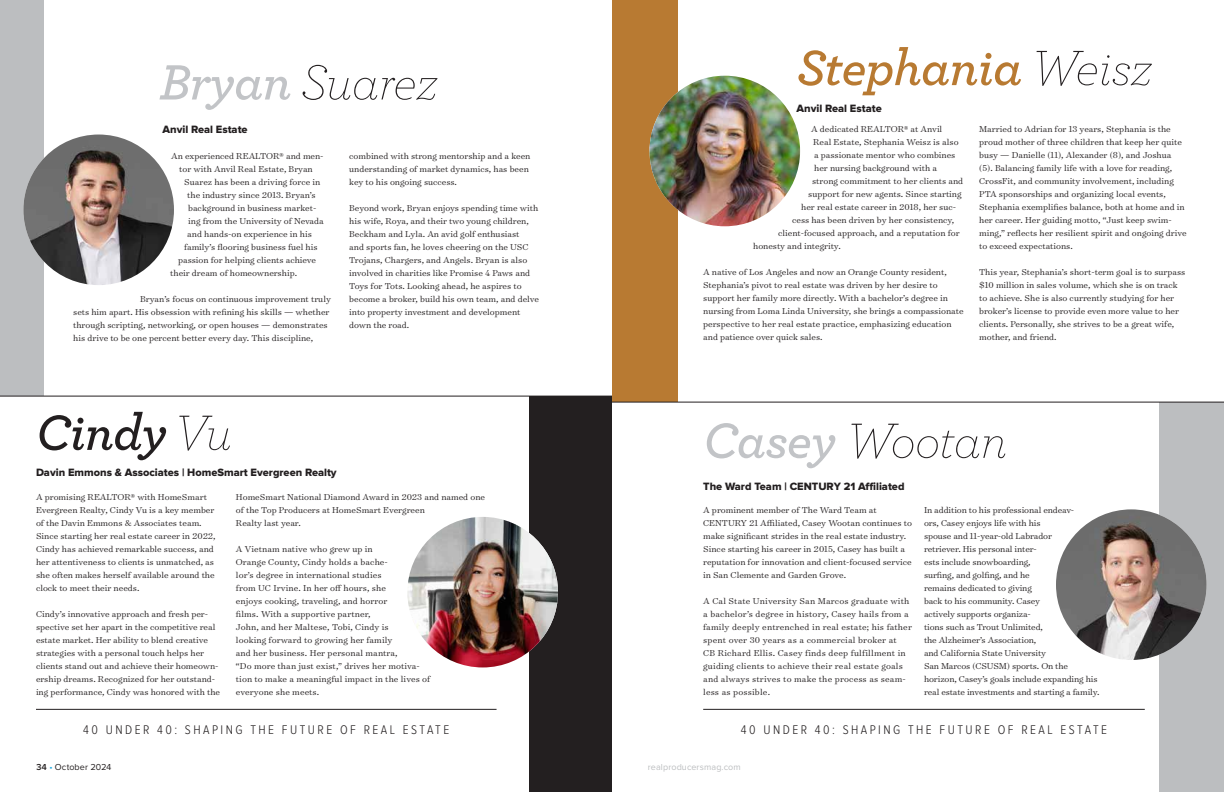
<style>
.page{position:relative;width:1224px;height:792px;background:#fff}
.page>*{position:absolute;margin:0;border:0;box-sizing:border-box;transform-origin:0 0}
.t1{font:italic 200 52px "Archer Pro";letter-spacing:-.015em;color:#231f20}
.t2{font:italic 600 52px "Archer Pro";letter-spacing:-.015em;color:#b87a32}
.t3{font:italic 600 52px "Archer Pro";letter-spacing:-.015em;color:#231f20}
.t4{font:300 13px "Proxima Nova Cond";letter-spacing:.19em;color:#231f20}
.t5{font:11px "Proxima Nova Extrabld";color:#231f20}
.t6{font:300 9.8px/13px "Surveyor Text";color:#231f20}
.t7{font:300 9.8px/13px "Surveyor Text";letter-spacing:.02em;color:#231f20}
.t8{font:9px "Proxima Nova";letter-spacing:.01em;color:#bcbec0}
.t9{font:9px "Proxima Nova";letter-spacing:.01em;color:#231f20}
.s1{font-weight:600;color:#c2c4c7}
.s2{font-weight:200}
.s3{font-weight:200;color:#231f20}
.s4{font-weight:600}
.s5{color:#19a8e0}
</style>
<div class="page">
<div style="left:0;top:0;width:44px;height:396px;background:#bcbec0"></div>
<div style="left:530px;top:396px;width:82px;height:396px;background:#231f20"></div>
<img style="left:407px;top:517px;width:151px;height:150px;border-radius:75px">
<img style="left:23px;top:135px;width:151px;height:150px;border-radius:75px">
<hr style="left:0;top:396px;width:612px;height:1px;background:#231f20">
<div style="left:612px;top:0;width:66px;height:402px;background:#b87a32"></div>
<div style="left:1160px;top:402px;width:64px;height:390px;background:#bcbec0"></div>
<hr style="left:612px;top:402px;width:612px;height:1px;background:#231f20">
<hr style="left:36px;top:709px;width:461px;height:1px;background:#231f20">
<hr style="left:703px;top:709px;width:442px;height:1px;background:#231f20">
<img style="left:650px;top:76px;width:150px;height:150px;border-radius:75px">
<img style="left:1056px;top:509px;width:151px;height:151px;border-radius:75px">
<h1 class="t1" style="left:159px;top:48px;width:280px"><span class="s1">Bryan</span> Suarez</h1>
<p class="t5" style="left:162px;top:124px;width:87px">Anvil Real Estate</p>
<p class="t6" style="left:171px;top:149px;width:154px">An experienced REALTOR® and men-</p>
<p class="t6" style="left:179px;top:162px;width:135px">tor with Anvil Real Estate, Bryan</p>
<p class="t6" style="left:184px;top:175px;width:138px">Suarez has been a driving force in</p>
<p class="t6" style="left:187px;top:188px;width:130px">the industry since 2013. Bryan’s</p>
<p class="t6" style="left:188px;top:201px;width:130px">background in business market-</p>
<p class="t6" style="left:188px;top:214px;width:137px">ing from the University of Nevada</p>
<p class="t6" style="left:187px;top:227px;width:126px">and hands-on experience in his</p>
<p class="t6" style="left:184px;top:240px;width:135px">family’s flooring business fuel his</p>
<p class="t6" style="left:178px;top:253px;width:139px">passion for helping clients achieve</p>
<p class="t6" style="left:170px;top:266px;width:128px">their dream of homeownership.</p>
<p class="t6" style="left:73px;top:292px;width:259px;text-indent:67px">Bryan’s focus on continuous improvement truly sets him apart. His obsession with refining his skills — whether through scripting, networking, or open houses — demonstrates his drive to be one percent better every day. This discipline,</p>
<p class="t6" style="left:349px;top:149px;width:183px">combined with strong mentorship and a keen understanding of market dynamics, has been key to his ongoing success.</p>
<p class="t6" style="left:349px;top:201px;width:191px">Beyond work, Bryan enjoys spending time with his wife, Roya, and their two young children, Beckham and Lyla. An avid golf enthusiast<br>and sports fan, he loves cheering on the USC Trojans, Chargers, and Angels. Bryan is also involved in charities like Promise 4 Paws and Toys for Tots. Looking ahead, he aspires to become a broker, build his own team, and delve into property investment and development down the road.</p>
<h1 class="t3" style="left:36px;top:393px;width:198px">Cindy<span class="s2">Vu</span></h1>
<p class="t5" style="left:36px;top:467px;width:302px">Davin Emmons &amp; Associates | HomeSmart Evergreen Realty</p>
<p class="t6" style="left:36px;top:490px;width:181px">A promising REALTOR® with HomeSmart Evergreen Realty, Cindy Vu is a key member of the Davin Emmons &amp; Associates team.<br>Since starting her real estate career in 2022, Cindy has achieved remarkable success, and her attentiveness to clients is unmatched, as she often makes herself available around the clock to meet their needs.</p>
<p class="t6" style="left:36px;top:607px;width:186px">Cindy’s innovative approach and fresh per&shy;spective set her apart in the competitive real estate market. Her ability to blend creative strategies with a personal touch helps her clients stand out and achieve their homeown&shy;ership dreams. Recognized for her outstand&shy;ing performance, Cindy was honored with the</p>
<p class="t6" style="left:236px;top:490px;width:251px">HomeSmart National Diamond Award in 2023 and named one of the Top Producers at HomeSmart Evergreen<br>Realty last year.</p>
<p class="t6" style="left:236px;top:542px;width:196px">A Vietnam native who grew up in<br>Orange County, Cindy holds a bache-<br>lor’s degree in international studies<br>from UC Irvine. In her off hours, she<br>enjoys cooking, traveling, and horror<br>films. With a supportive partner,<br>John, and her Maltese, Tobi, Cindy is<br>looking forward to growing her family<br>and her business. Her personal mantra,<br>“Do more than just exist,” drives her motiva&shy;tion to make a meaningful impact in the lives of everyone she meets.</p>
<h1 class="t2" style="left:797px;top:28px;width:357px">Stephania <span class="s3">Weisz</span></h1>
<p class="t5" style="left:797px;top:103px;width:87px">Anvil Real Estate</p>
<p class="t6" style="left:811px;top:122px;width:133px">A dedicated REALTOR® at Anvil</p>
<p class="t6" style="left:813px;top:135px;width:147px">Real Estate, Stephania Weisz is also</p>
<p class="t6" style="left:814px;top:148px;width:143px">a passionate mentor who combines</p>
<p class="t6" style="left:814px;top:161px;width:124px">her nursing background with a</p>
<p class="t6" style="left:812px;top:174px;width:153px">strong commitment to her clients and</p>
<p class="t6" style="left:808px;top:187px;width:155px">support for new agents. Since starting</p>
<p class="t6" style="left:801px;top:200px;width:156px">her real estate career in 2018, her suc-</p>
<p class="t6" style="left:792px;top:213px;width:164px">cess has been driven by her consistency,</p>
<p class="t6" style="left:778px;top:226px;width:183px">client-focused approach, and a reputation for</p>
<p class="t6" style="left:753px;top:239px;width:89px">honesty and integrity.</p>
<p class="t6" style="left:703px;top:265px;width:262px">A native of Los Angeles and now an Orange County resident, Stephania’s pivot to real estate was driven by her desire to support her family more directly. With a bachelor’s degree in nursing from Loma Linda University, she brings a compassionate perspective to her real estate practice, emphasizing education and patience over quick sales.</p>
<p class="t6" style="left:979px;top:122px;width:209px">Married to Adrian for 13 years, Stephania is the proud mother of three children that keep her quite busy — Danielle (11), Alexander (8), and Joshua (5). Balancing family life with a love for reading, CrossFit, and community involvement, including PTA sponsorships and organizing local events, Stephania exemplifies balance, both at home and in her career. Her guiding motto, “Just keep swim&shy;ming,” reflects her resilient spirit and ongoing drive to exceed expectations.</p>
<p class="t6" style="left:979px;top:265px;width:208px">This year, Stephania’s short-term goal is to surpass $10 million in sales volume, which she is on track to achieve. She is also currently studying for her broker’s license to provide even more value to her clients. Personally, she strives to be a great wife, mother, and friend.</p>
<h1 class="t1" style="left:703px;top:407px;width:305px"><span class="s1">Casey</span> Wootan</h1>
<p class="t5" style="left:703px;top:481px;width:203px">The Ward Team | CENTURY 21 Affiliated</p>
<p class="t6" style="left:703px;top:503px;width:210px">A prominent member of The Ward Team at CENTURY 21 Affiliated, Casey Wootan continues to make significant strides in the real estate industry.<br>Since starting his career in 2015, Casey has built a reputation for innovation and client-focused service in San Clemente and Garden Grove.</p>
<p class="t7" style="left:703px;top:594px;width:210px">A Cal State University San Marcos graduate with a bachelor’s degree in history, Casey hails from a family deeply entrenched in real estate; his father spent over 30 years as a commercial broker at<br>CB Richard Ellis. Casey finds deep fulfillment in guiding clients to achieve their real estate goals and always strives to make the process as seam&shy;less as possible.</p>
<p class="t6" style="left:924px;top:503px;width:177px">In addition to his professional endeav-<br>ors, Casey enjoys life with his<br>spouse and 11-year-old Labrador<br>retriever. His personal inter-<br>ests include snowboarding,<br>surfing, and golfing, and he<br>remains dedicated to giving<br>back to his community. Casey<br>actively supports organiza-<br>tions such as Trout Unlimited,<br>the Alzheimer’s Association,<br>and California State University<br>San Marcos (CSUSM) sports. On the horizon, Casey’s goals include expanding his real estate investments and starting a family.</p>
<h2 class="t4" style="left:83px;top:724px;width:368px">40 UNDER 40: SHAPING THE FUTURE OF REAL ESTATE</h2>
<h2 class="t4" style="left:741px;top:724px;width:368px">40 UNDER 40: SHAPING THE FUTURE OF REAL ESTATE</h2>
<p class="t9" style="left:36px;top:762px;width:77px"><span class="s4">34</span> <span class="s5">•</span> October 2024</p>
<p class="t8" style="left:648px;top:762px;width:94px">realproducersmag.com</p>
</div>
